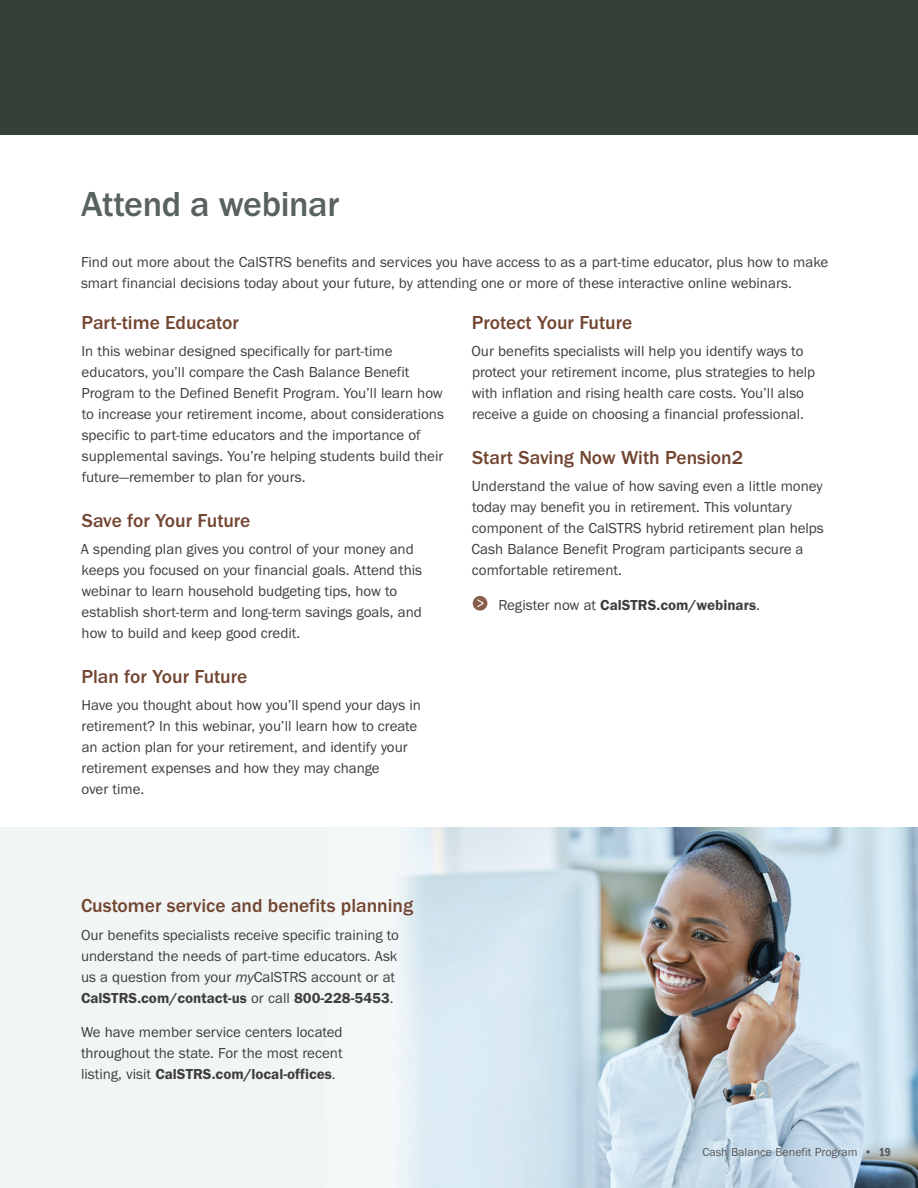
<style>
.page{position:relative;width:918px;height:1188px;background:#fff}
.page>*{position:absolute;margin:0;border:0;box-sizing:border-box;transform-origin:0 0}
.t1{font:500 36px "Franklin Gothic URW";letter-spacing:-.01em;color:#586261}
.t2{font:500 19.5px "Franklin Gothic URW";color:#724531}
.t3{font:15px/21px "Franklin Gothic URW Boo";color:#3e3e3f}
.t4{font:15px "Franklin Gothic URW Dem";color:#3e3e3f}
.t5{font:12px "Franklin Gothic URW Boo";color:#57585a}
.s1{font-family:"Franklin Gothic URW Boo"}
.s2{font-family:"Franklin Gothic URW Boo Ita"}
.s3{font-family:"Franklin Gothic URW Dem"}
.s4{font-family:"Franklin Gothic URW Con Dem"}
</style>
<div class="page">
<div style="left:0;top:0;width:918px;height:135px;background:#354037"></div>
<div style="left:473px;top:596px;width:14px;height:15px;background:#875e4c;border-radius:50%"></div>
<svg style="left:477px;top:599px;width:7px;height:8px"></svg>
<div style="left:0;top:828px;width:918px;height:360px;background:#f1f5f4"></div>
<img style="left:404px;top:828px;width:514px;height:360px">
<h2 class="t1" style="left:81px;top:182px;width:260px">Attend a webinar</h2>
<p class="t3" style="left:81px;top:251px;width:749px">Find out more about the CalSTRS benefits and services you have access to as a part-time educator, plus how to make smart financial decisions today about your future, by attending one or more of these interactive online webinars.</p>
<h3 class="t2" style="left:82px;top:310px;width:159px">Part-time Educator</h3>
<p class="t3" style="left:82px;top:341px;width:364px">In this webinar designed specifically for part-time educators, you’ll compare the Cash Balance Benefit Program to the Defined Benefit Program. You’ll learn how to increase your retirement income, about considerations specific to part-time educators and the importance of supplemental savings. You’re helping students build their future—remember to plan for yours.</p>
<h3 class="t2" style="left:82px;top:508px;width:170px">Save for Your Future</h3>
<p class="t3" style="left:81px;top:539px;width:343px">A spending plan gives you control of your money and keeps you focused on your financial goals. Attend this webinar to learn household budgeting tips, how to establish short-term and long-term savings goals, and how to build and keep good credit.</p>
<h3 class="t2" style="left:82px;top:664px;width:167px">Plan for Your Future</h3>
<p class="t3" style="left:82px;top:695px;width:341px">Have you thought about how you’ll spend your days in retirement? In this webinar, you’ll learn how to create an action plan for your retirement, and identify your retirement expenses and how they may change<br>over time.</p>
<h3 class="t2" style="left:472px;top:310px;width:162px">Protect Your Future</h3>
<p class="t3" style="left:472px;top:341px;width:345px">Our benefits specialists will help you identify ways to protect your retirement income, plus strategies to help with inflation and rising health care costs. You’ll also receive a guide on choosing a financial professional.</p>
<h3 class="t2" style="left:472px;top:445px;width:272px">Start Saving Now With Pension2</h3>
<p class="t3" style="left:472px;top:476px;width:354px">Understand the value of how saving even a little money today may benefit you in retirement. This voluntary component of the CalSTRS hybrid retirement plan helps Cash Balance Benefit Program participants secure a comfortable retirement.</p>
<p class="t4" style="left:498px;top:596px;width:263px"><span class="s1">Register now at</span> CalSTRS.com/webinars<span class="s1">.</span></p>
<h3 class="t2" style="left:81px;top:893px;width:334px">Customer service and benefits planning</h3>
<p class="t3" style="left:81px;top:924px;width:320px">Our benefits specialists receive specific training to understand the needs of part-time educators. Ask us a question from your <span class="s2">my</span>CalSTRS account or at <span class="s3">CalSTRS.com/contact-us</span> or call <span class="s3">800-228-5453</span>.</p>
<p class="t3" style="left:81px;top:1021px;width:263px;text-align:justify">We have member service centers located throughout the state. For the most recent listing, visit <span class="s3">CalSTRS.com/local-offices</span>.</p>
<p class="t5" style="left:702px;top:1144px;width:190px">Cash Balance Benefit Program • <span class="s4">19</span></p>
</div>
